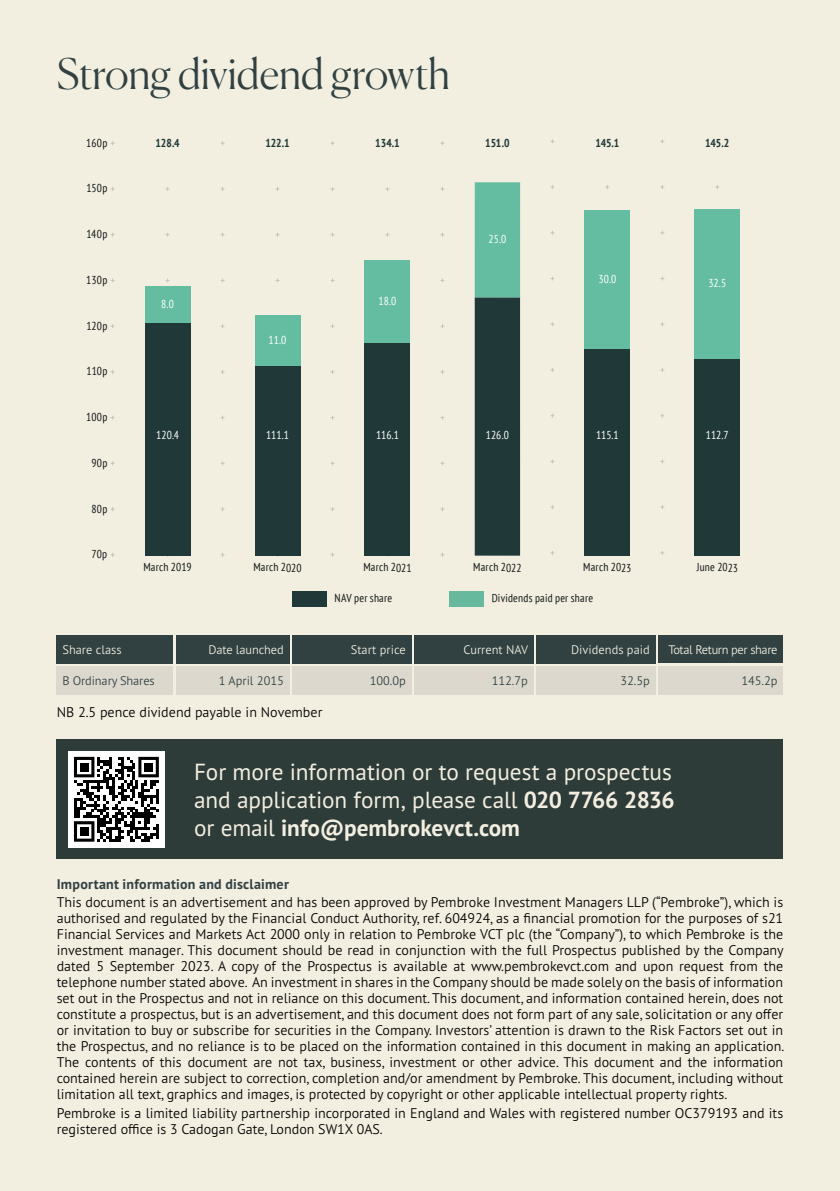
<style>
.page{position:relative;width:840px;height:1191px;background:#fff}
.page>*{position:absolute;margin:0;border:0;box-sizing:border-box;transform-origin:0 0}
.t1{font:300 42px "Canela";letter-spacing:-.01em;color:#314142}
.t2{font:23.2px/28px "PT Sans Pro";color:#f2eee0}
.t3{font:300 14px/16px "PT Sans Pro";color:#000;text-align:justify}
.t4{font:700 14px "PT Sans Pro";letter-spacing:.02em;color:#314142}
.t5{font:300 12.4px "PT Sans Pro";color:#f2eee0}
.t6{font:300 12.4px "PT Sans Pro";color:#314142}
.t7{font:300 12.4px "PT Sans Pro";letter-spacing:-.03em;color:#f2eee0}
.t8{font:condensed 11.4px "PT Sans";letter-spacing:.02em;color:#131718}
.t9{font:condensed 11.4px "PT Sans";color:#fff}
.t10{font:700 condensed 11.4px "PT Sans";letter-spacing:-.005em;color:#203938}
.s1{font-weight:700}
</style>
<div class="page">
<div style="left:0;top:0;width:839px;height:1191px;background:#f2eee0"></div>
<div style="left:255px;top:366px;width:45px;height:189px;background:#203938"></div>
<div style="left:255px;top:315px;width:45px;height:51px;background:#64bda1"></div>
<div style="left:364px;top:343px;width:46px;height:212px;background:#203938"></div>
<div style="left:364px;top:260px;width:46px;height:83px;background:#64bda1"></div>
<div style="left:474px;top:297px;width:46px;height:258px;background:#203938"></div>
<div style="left:474px;top:182px;width:46px;height:115px;background:#64bda1"></div>
<div style="left:694px;top:358px;width:45px;height:197px;background:#203938"></div>
<div style="left:694px;top:209px;width:45px;height:149px;background:#64bda1"></div>
<div style="left:584px;top:348px;width:45px;height:207px;background:#203938"></div>
<div style="left:584px;top:210px;width:45px;height:138px;background:#64bda1"></div>
<div style="left:145px;top:323px;width:45px;height:232px;background:#203938"></div>
<div style="left:145px;top:286px;width:45px;height:37px;background:#64bda1"></div>
<div style="left:292px;top:591px;width:34px;height:15px;background:#203938"></div>
<div style="left:448px;top:591px;width:35px;height:15px;background:#67b99d"></div>
<div style="left:57px;top:739px;width:725px;height:120px;background:#2e3c39"></div>
<div style="left:68px;top:751px;width:97px;height:96px;background:#fff"></div>
<svg style="left:74px;top:757px;width:85px;height:84px"></svg>
<div style="left:80px;top:762px;width:8px;height:9px;background:#000"></div>
<div style="left:144px;top:762px;width:9px;height:9px;background:#000"></div>
<div style="left:80px;top:827px;width:8px;height:9px;background:#000"></div>
<div style="left:176px;top:666px;width:113px;height:28px;background:#dcd8cd"></div>
<div style="left:292px;top:666px;width:119px;height:28px;background:#dcd8cd"></div>
<div style="left:414px;top:666px;width:119px;height:28px;background:#dcd8cd"></div>
<div style="left:536px;top:666px;width:119px;height:28px;background:#dcd8cd"></div>
<div style="left:658px;top:666px;width:124px;height:28px;background:#dcd8cd"></div>
<div style="left:57px;top:666px;width:116px;height:28px;background:#dcd8cd"></div>
<div style="left:176px;top:635px;width:113px;height:28px;background:#314142"></div>
<div style="left:292px;top:635px;width:119px;height:28px;background:#314142"></div>
<div style="left:414px;top:635px;width:119px;height:28px;background:#314142"></div>
<div style="left:536px;top:635px;width:119px;height:28px;background:#314142"></div>
<div style="left:658px;top:635px;width:124px;height:27px;background:#314142"></div>
<div style="left:57px;top:635px;width:116px;height:28px;background:#314142"></div>
<h1 class="t1" style="left:57px;top:41px;width:395px">Strong dividend growth</h1>
<p class="t8" style="left:86px;top:135px;width:23px">160p</p>
<p class="t8" style="left:86px;top:181px;width:23px">150p</p>
<p class="t8" style="left:86px;top:227px;width:22px">140p</p>
<p class="t8" style="left:86px;top:272px;width:23px">130p</p>
<p class="t8" style="left:86px;top:318px;width:22px">120p</p>
<p class="t8" style="left:87px;top:364px;width:22px">110p</p>
<p class="t8" style="left:86px;top:410px;width:23px">100p</p>
<p class="t8" style="left:91px;top:455px;width:17px">90p</p>
<p class="t8" style="left:91px;top:501px;width:17px">80p</p>
<p class="t8" style="left:92px;top:547px;width:17px">70p</p>
<p class="t10" style="left:155px;top:135px;width:26px">128.4</p>
<p class="t9" style="left:161px;top:297px;width:14px">8.0</p>
<p class="t9" style="left:156px;top:428px;width:24px">120.4</p>
<p class="t8" style="left:143px;top:560px;width:50px">March 2019</p>
<p class="t10" style="left:265px;top:135px;width:26px">122.1</p>
<p class="t10" style="left:375px;top:135px;width:26px">134.1</p>
<p class="t9" style="left:378px;top:294px;width:19px">18.0</p>
<p class="t9" style="left:268px;top:333px;width:19px">11.0</p>
<p class="t9" style="left:266px;top:428px;width:24px">111.1</p>
<p class="t9" style="left:376px;top:428px;width:24px">116.1</p>
<p class="t8" style="left:253px;top:560px;width:50px">March 2020</p>
<p class="t8" style="left:363px;top:560px;width:50px">March 2021</p>
<p class="t10" style="left:485px;top:135px;width:26px">151.0</p>
<p class="t9" style="left:488px;top:232px;width:19px">25.0</p>
<p class="t9" style="left:485px;top:428px;width:25px">126.0</p>
<p class="t8" style="left:473px;top:560px;width:50px">March 2022</p>
<p class="t10" style="left:595px;top:135px;width:25px">145.1</p>
<p class="t9" style="left:598px;top:271px;width:20px">30.0</p>
<p class="t9" style="left:595px;top:428px;width:24px">115.1</p>
<p class="t8" style="left:583px;top:560px;width:50px">March 2023</p>
<p class="t8" style="left:334px;top:590px;width:59px">NAV per share</p>
<p class="t8" style="left:491px;top:590px;width:103px">Dividends paid per share</p>
<p class="t10" style="left:705px;top:135px;width:26px">145.2</p>
<p class="t9" style="left:708px;top:276px;width:19px">32.5</p>
<p class="t9" style="left:705px;top:428px;width:24px">112.7</p>
<p class="t8" style="left:696px;top:560px;width:43px">June 2023</p>
<p class="t5" style="left:62px;top:642px;width:61px">Share class</p>
<p class="t5" style="left:208px;top:642px;width:77px">Date launched</p>
<p class="t5" style="left:350px;top:642px;width:56px">Start price</p>
<p class="t5" style="left:463px;top:642px;width:66px">Current NAV</p>
<p class="t5" style="left:570px;top:642px;width:80px">Dividends paid</p>
<p class="t7" style="left:668px;top:641px;width:110px">Total Return per share</p>
<p class="t6" style="left:62px;top:673px;width:94px">B Ordinary Shares</p>
<p class="t6" style="left:219px;top:673px;width:66px">1 April 2015</p>
<p class="t6" style="left:369px;top:673px;width:38px">100.0p</p>
<p class="t6" style="left:491px;top:673px;width:38px">112.7p</p>
<p class="t6" style="left:620px;top:673px;width:31px">32.5p</p>
<p class="t6" style="left:741px;top:673px;width:38px">145.2p</p>
<p class="t3" style="left:57px;top:703px;width:267px">NB 2.5 pence dividend payable in November</p>
<h2 class="t2" style="left:194px;top:757px;width:482px">For more information or to request a prospectus and application form, please call <span class="s1">020 7766 2836 </span>or email <span class="s1">info@pembrokevct.com</span></h2>
<p class="t4" style="left:57px;top:874px;width:233px">Important information and disclaimer</p>
<p class="t3" style="left:57px;top:894px;width:728px">This document is an advertisement and has been approved by Pembroke Investment Managers LLP (“Pembroke”), which is authorised and regulated by the Financial Conduct Authority, ref. 604924, as a financial promotion for the purposes of s21<br>Financial Services and Markets Act 2000 only in relation to Pembroke VCT plc (the “Company”), to which Pembroke is the investment manager. This document should be read in conjunction with the full Prospectus published by the Company dated 5 September 2023. A copy of the Prospectus is available at www.pembrokevct.com and upon request from the telephone number stated above. An investment in shares in the Company should be made solely on the basis of information set out in the Prospectus and not in reliance on this document. This document, and information contained herein, does not constitute a prospectus, but is an advertisement, and this document does not form part of any sale, solicitation or any offer or invitation to buy or subscribe for securities in the Company. Investors’ attention is drawn to the Risk Factors set out in the Prospectus, and no reliance is to be placed on the information contained in this document in making an application.<br>The contents of this document are not tax, business, investment or other advice. This document and the information contained herein are subject to correction, completion and/or amendment by Pembroke. This document, including without limitation all text, graphics and images, is protected by copyright or other applicable intellectual property rights.</p>
<p class="t3" style="left:57px;top:1105px;width:727px">Pembroke is a limited liability partnership incorporated in England and Wales with registered number OC379193 and its registered office is 3 Cadogan Gate, London SW1X 0AS.</p>
</div>
